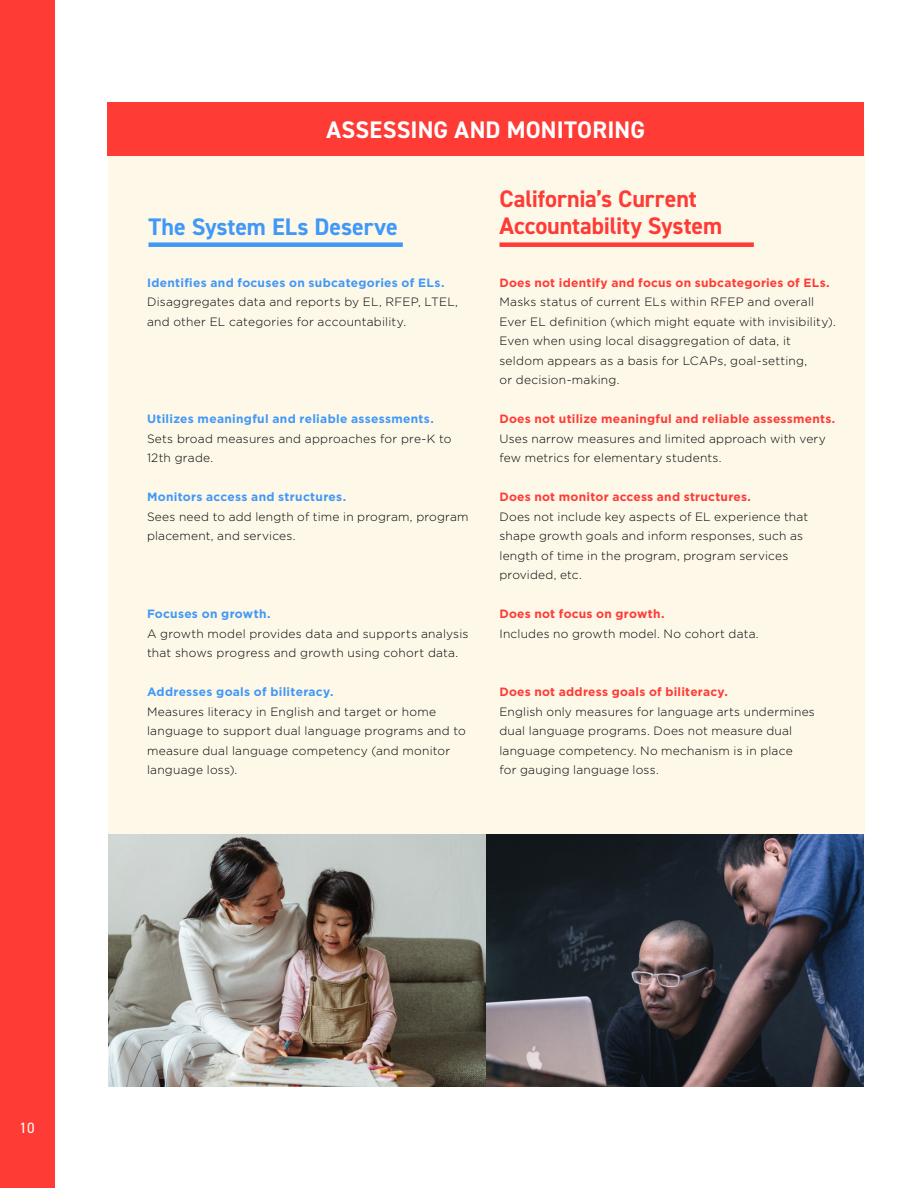
<style>
.page{position:relative;width:918px;height:1188px;background:#fff}
.page>*{position:absolute;margin:0;border:0;box-sizing:border-box;transform-origin:0 0}
.t1{font:700 24px "DIN2014";letter-spacing:-.005em;color:#ff3b36}
.t2{font:700 24px "DIN2014";letter-spacing:.005em;color:#fff}
.t3{font:700 24px "DIN2014";letter-spacing:-.005em;color:#4098f7}
.t4{font:15px "DIN2014";color:#fff}
.t5{font:300 12px/19.5px "Gotham";letter-spacing:.02em;color:#000}
.t6{font:700 12px "Gotham";letter-spacing:.02em;color:#ff3b36}
.t7{font:700 12px "Gotham";letter-spacing:.025em;color:#4098f7}
</style>
<div class="page">
<div style="left:108px;top:129px;width:756px;height:705px;background:#fef8e9"></div>
<div style="left:0;top:0;width:54px;height:1188px;background:#ff3b36"></div>
<div style="left:149px;top:242px;width:254px;height:5px;background:#4098f7"></div>
<div style="left:500px;top:242px;width:254px;height:5px;background:#ff3b36"></div>
<div style="left:107px;top:102px;width:757px;height:54px;background:#ff3b36"></div>
<img style="left:108px;top:834px;width:756px;height:252px">
<h1 class="t2" style="left:326px;top:118px;width:320px">ASSESSING AND MONITORING</h1>
<h1 class="t1" style="left:500px;top:188px;width:199px">California’s Current</h1>
<h1 class="t3" style="left:148px;top:216px;width:251px">The System ELs Deserve</h1>
<h1 class="t1" style="left:500px;top:215px;width:224px">Accountability System</h1>
<p class="t7" style="left:147px;top:277px;width:299px">Identifies and focuses on subcategories of ELs.</p>
<p class="t5" style="left:147px;top:293px;width:313px">Disaggregates data and reports by EL, RFEP, LTEL, and other EL categories for accountability.</p>
<p class="t7" style="left:147px;top:414px;width:288px">Utilizes meaningful and reliable assessments.</p>
<p class="t5" style="left:147px;top:430px;width:306px">Sets broad measures and approaches for pre-K to<br>12th grade.</p>
<p class="t7" style="left:147px;top:492px;width:201px">Monitors access and structures.</p>
<p class="t5" style="left:147px;top:508px;width:323px">Sees need to add length of time in program, program placement, and services.</p>
<p class="t7" style="left:147px;top:609px;width:125px">Focuses on growth.</p>
<p class="t5" style="left:147px;top:625px;width:323px">A growth model provides data and supports analysis that shows progress and growth using cohort data.</p>
<p class="t7" style="left:147px;top:687px;width:188px">Addresses goals of biliteracy.</p>
<p class="t5" style="left:147px;top:703px;width:320px">Measures literacy in English and target or home language to support dual language programs and to measure dual language competency (and monitor language loss).</p>
<p class="t6" style="left:500px;top:277px;width:332px">Does not identify and focus on subcategories of ELs.</p>
<p class="t5" style="left:500px;top:293px;width:338px">Masks status of current ELs within RFEP and overall Ever EL definition (which might equate with invisibility).<br>Even when using local disaggregation of data, it seldom appears as a basis for LCAPs, goal-setting,<br>or decision-making.</p>
<p class="t6" style="left:500px;top:414px;width:337px">Does not utilize meaningful and reliable assessments.</p>
<p class="t5" style="left:500px;top:430px;width:328px">Uses narrow measures and limited approach with very few metrics for elementary students.</p>
<p class="t6" style="left:500px;top:492px;width:253px">Does not monitor access and structures.</p>
<p class="t5" style="left:500px;top:508px;width:310px">Does not include key aspects of EL experience that shape growth goals and inform responses, such as length of time in the program, program services provided, etc.</p>
<p class="t6" style="left:500px;top:609px;width:166px">Does not focus on growth.</p>
<p class="t5" style="left:500px;top:625px;width:261px">Includes no growth model. No cohort data.</p>
<p class="t6" style="left:500px;top:687px;width:230px">Does not address goals of biliteracy.</p>
<p class="t5" style="left:500px;top:703px;width:317px">English only measures for language arts undermines dual language programs. Does not measure dual language competency. No mechanism is in place<br>for gauging language loss.</p>
<p class="t4" style="left:20px;top:1119px;width:16px">10</p>
</div>
